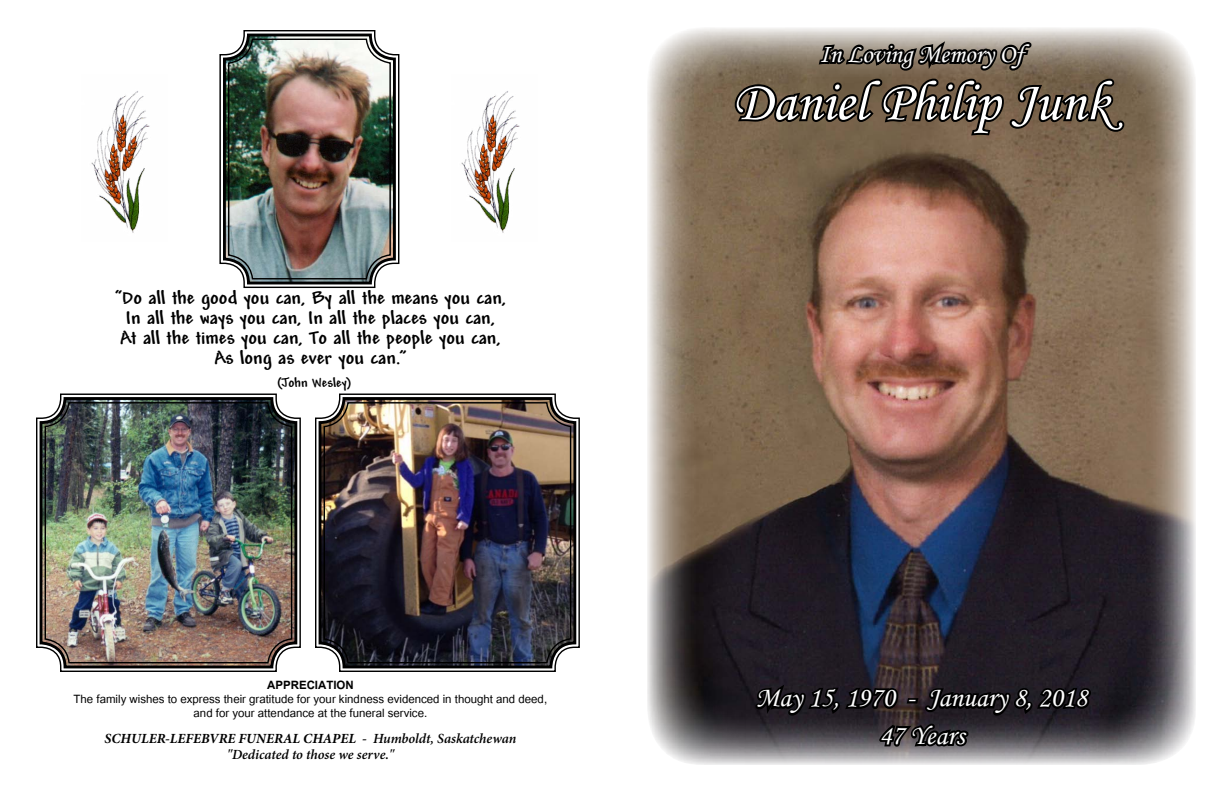
<style>
.page{position:relative;width:1224px;height:792px;background:#fff}
.page>*{position:absolute;margin:0;border:0;box-sizing:border-box;transform-origin:0 0}
.t1{font:56px "Monotype Corsiva";color:#fff}
.t2{font:28px/37.6px "Monotype Corsiva";color:#fff;text-align:center}
.t3{font:26px "Monotype Corsiva";color:#fff}
.t4{font:700 20px/20px "Andy";color:#000;text-align:center}
.t5{font:16px/14px "Utsaah";color:#000;text-align:center}
.t6{font:700 16px "Utsaah";color:#000}
.t7{font:italic 600 14px/16px "Minion Pro";color:#000;text-align:center}
.t8{font:700 14px "Andy";color:#000}
.s1{font-weight:700}
</style>
<div class="page">
<img style="left:647px;top:28px;width:549px;height:737px">
<svg style="left:732px;top:28px;width:395px;height:110px;background:#695d50"></svg>
<svg style="left:752px;top:586px;width:342px;height:179px;background:#333038"></svg>
<img style="left:315px;top:393px;width:265px;height:279px">
<div style="left:319px;top:397px;width:257px;height:271px;border:3px solid #000;border-radius:24px"></div>
<div style="left:324px;top:402px;width:247px;height:261px;border:1px solid #000;border-radius:24px"></div>
<img style="left:36px;top:393px;width:265px;height:279px">
<div style="left:40px;top:397px;width:257px;height:271px;border:3px solid #000;border-radius:24px"></div>
<div style="left:45px;top:402px;width:247px;height:261px;border:1px solid #000;border-radius:24px"></div>
<img style="left:219px;top:30px;width:181px;height:258px">
<div style="left:223px;top:34px;width:173px;height:250px;border:3px solid #000;border-radius:24px"></div>
<div style="left:228px;top:39px;width:163px;height:240px;border:1px solid #000;border-radius:24px"></div>
<img style="left:91px;top:91px;width:59px;height:142px">
<img style="left:461px;top:91px;width:59px;height:142px">
<p class="t4" style="left:115px;top:289px;width:393px">“Do all the good you can, By all the means you can, In all the ways you can, In all the places you can,<br>At all the times you can, To all the people you can, As long as ever you can.”</p>
<p class="t8" style="left:277px;top:375px;width:76px">(John Wesley)</p>
<p class="t6" style="left:267px;top:677px;width:88px">APPRECIATION</p>
<p class="t5" style="left:74px;top:694px;width:475px">The family wishes to express their gratitude for your kindness evidenced in thought and deed, and for your attendance at the funeral service.</p>
<p class="t7" style="left:105px;top:731px;width:413px"><span class="s1">SCHULER-LEFEBVRE FUNERAL CHAPEL -</span> Humboldt, Saskatchewan "Dedicated to those we serve."</p>
<h3 class="t3" style="left:820px;top:38px;width:205px">In Loving Memory Of</h3>
<h1 class="t1" style="left:733px;top:68px;width:379px">Daniel Philip Junk</h1>
<h2 class="t2" style="left:756px;top:679px;width:333px">May 15, 1970 - January 8, 2018<br>47 Years</h2>
</div>
